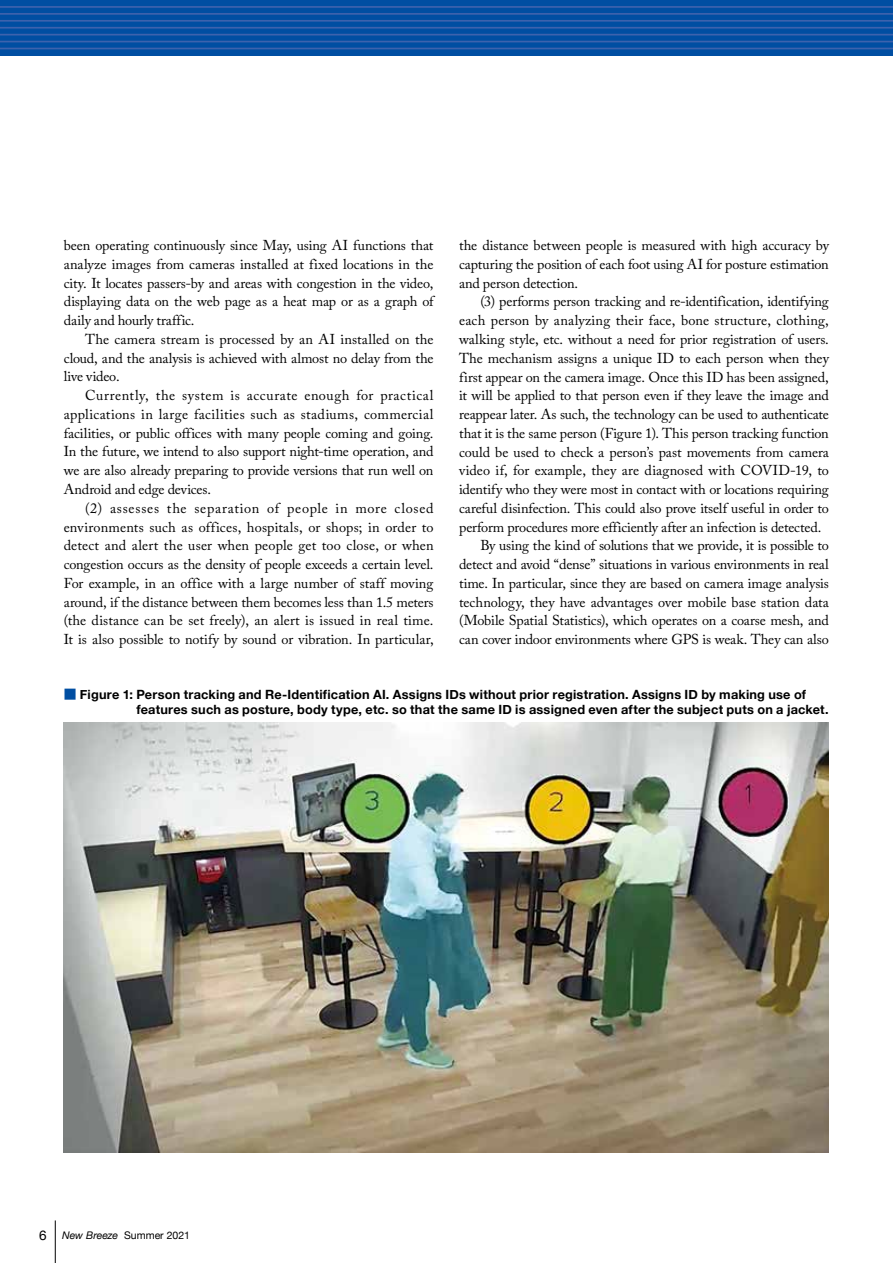
<style>
.page{position:relative;width:893px;height:1263px;background:#fff}
.page>*{position:absolute;margin:0;border:0;box-sizing:border-box;transform-origin:0 0}
.t1{font:14.25px/18.8px "Adobe Caslon Pro";letter-spacing:-.01em;color:#000;text-align:justify}
.t2{font:14.25px "Adobe Caslon Pro";letter-spacing:.01em;color:#000}
.t3{font:700 12.75px/15px "Helvetica Neue";letter-spacing:.015em;color:#000}
.t4{font:10.5px "Helvetica Neue";color:#000}
.s1{font-family:"Shin Go Pro";font-weight:400;color:#004ea2}
.s2{font-size:13.5px}
.s3{font-style:italic}
</style>
<div class="page">
<div style="left:0;top:0;width:893px;height:55px;background:#004ea2"></div>
<hr style="left:0;top:6px;width:893px;height:2px;background:#3d62ad">
<hr style="left:0;top:13px;width:893px;height:2px;background:#3d62ad">
<hr style="left:0;top:20px;width:893px;height:2px;background:#3d62ad">
<hr style="left:0;top:27px;width:893px;height:2px;background:#3d62ad">
<hr style="left:0;top:34px;width:893px;height:1px;background:#3d62ad">
<hr style="left:0;top:41px;width:893px;height:1px;background:#3d62ad">
<hr style="left:0;top:48px;width:893px;height:1px;background:#3d62ad">
<img style="left:64px;top:722px;width:765px;height:430px">
<hr style="left:55px;top:1220px;width:1px;height:43px;background:#000">
<p class="t1" style="left:64px;top:236px;width:371px">been operating continuously since May, using AI functions that analyze images from cameras installed at fixed locations in the city. It locates passers-by and areas with congestion in the video, displaying data on the web page as a heat map or as a graph of daily and hourly traffic.</p>
<p class="t1" style="left:64px;top:330px;width:371px;text-indent:21px">The camera stream is processed by an AI installed on the cloud, and the analysis is achieved with almost no delay from the live video.</p>
<p class="t1" style="left:64px;top:386px;width:371px;text-indent:21px">Currently, the system is accurate enough for practical applications in large facilities such as stadiums, commercial facilities, or public offices with many people coming and going.<br>In the future, we intend to also support night-time operation, and we are also already preparing to provide versions that run well on Android and edge devices.</p>
<p class="t1" style="left:64px;top:498px;width:371px;text-indent:21px">(2) assesses the separation of people in more closed environments such as offices, hospitals, or shops; in order to detect and alert the user when people get too close, or when congestion occurs as the density of people exceeds a certain level.<br>For example, in an office with a large number of staff moving around, if the distance between them becomes less than 1.5 meters (the distance can be set freely), an alert is issued in real time.<br>It is also possible to notify by sound or vibration. In particular,</p>
<p class="t1" style="left:459px;top:236px;width:371px">the distance between people is measured with high accuracy by capturing the position of each foot using AI for posture estimation and person detection.</p>
<p class="t1" style="left:480px;top:292px;width:350px">(3) performs person tracking and re-identification, identifying</p>
<p class="t2" style="left:459px;top:312px;width:371px">each person by analyzing their face, bone structure, clothing,</p>
<p class="t1" style="left:459px;top:330px;width:371px">walking style, etc. without a need for prior registration of users.</p>
<p class="t1" style="left:459px;top:348px;width:371px">The mechanism assigns a unique ID to each person when they</p>
<p class="t1" style="left:459px;top:367px;width:371px">first appear on the camera image. Once this ID has been assigned,</p>
<p class="t1" style="left:459px;top:386px;width:371px">it will be applied to that person even if they leave the image and</p>
<p class="t1" style="left:459px;top:405px;width:371px">reappear later. As such, the technology can be used to authenticate</p>
<p class="t1" style="left:459px;top:423px;width:371px">that it is the same person (Figure 1). This person tracking function</p>
<p class="t1" style="left:459px;top:442px;width:371px">could be used to check a person’s past movements from camera</p>
<p class="t2" style="left:459px;top:462px;width:371px">video if, for example, they are diagnosed with COVID-19, to</p>
<p class="t1" style="left:459px;top:480px;width:371px">identify who they were most in contact with or locations requiring</p>
<p class="t1" style="left:459px;top:498px;width:371px">careful disinfection. This could also prove itself useful in order to</p>
<p class="t1" style="left:459px;top:517px;width:364px">perform procedures more efficiently after an infection is detected.</p>
<p class="t1" style="left:480px;top:536px;width:350px">By using the kind of solutions that we provide, it is possible to</p>
<p class="t1" style="left:459px;top:555px;width:371px">detect and avoid “dense” situations in various environments in real</p>
<p class="t1" style="left:459px;top:573px;width:371px">time. In particular, since they are based on camera image analysis</p>
<p class="t1" style="left:459px;top:592px;width:371px">technology, they have advantages over mobile base station data</p>
<p class="t1" style="left:459px;top:611px;width:371px">(Mobile Spatial Statistics), which operates on a coarse mesh, and</p>
<p class="t1" style="left:459px;top:630px;width:371px">can cover indoor environments where GPS is weak. They can also</p>
<p class="t3" style="left:136px;top:687px;width:694px;text-indent:-73px"><span class="s1">■</span> Figure 1: Person tracking and Re-Identification AI. Assigns IDs without prior registration. Assigns ID by making use of features such as posture, body type, etc. so that the same ID is assigned even after the subject puts on a jacket.</p>
<p class="t4" style="left:39px;top:1227px;width:152px"><span class="s2">6</span> <span class="s3">New Breeze</span> Summer 2021</p>
</div>
